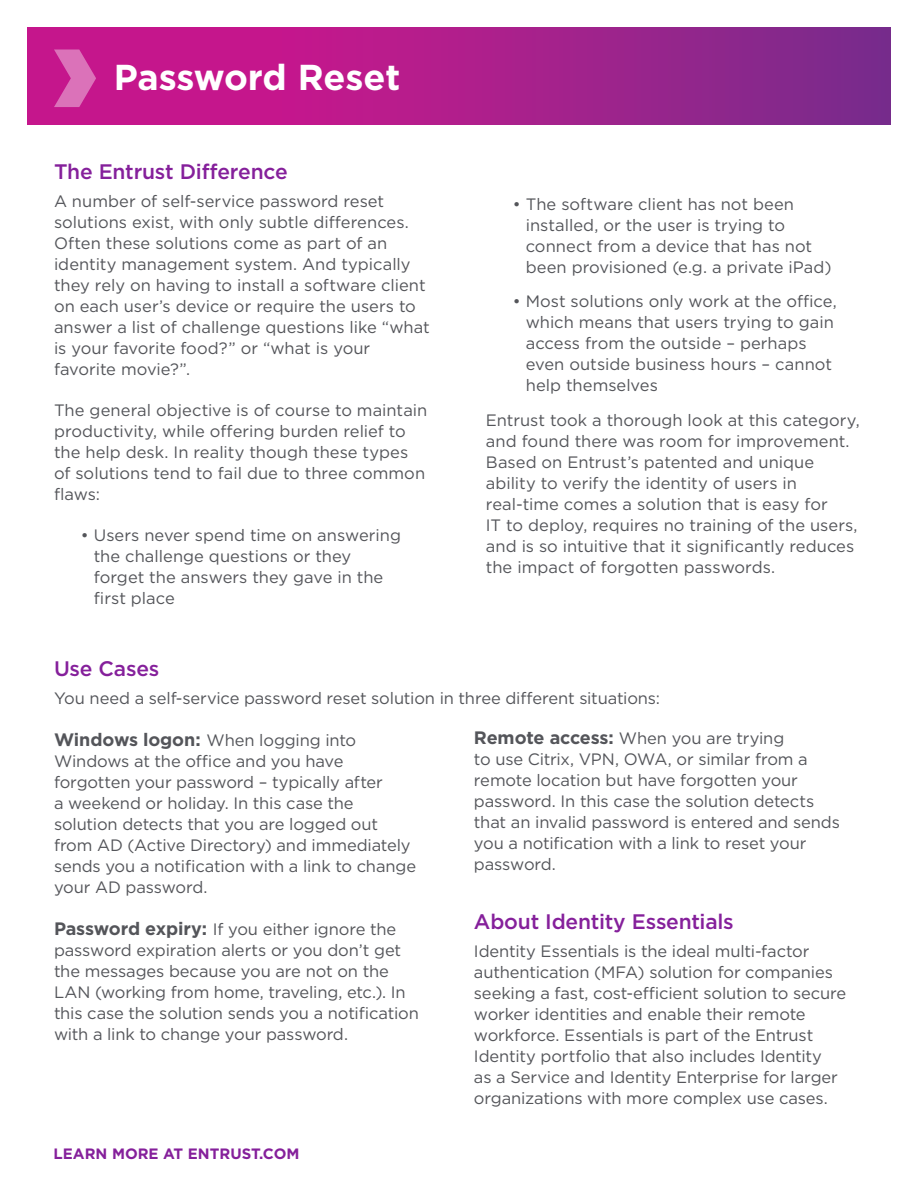
<style>
.page{position:relative;width:918px;height:1188px;background:#fff}
.page>*{position:absolute;margin:0;border:0;box-sizing:border-box;transform-origin:0 0}
.Product_Name{font:700 36px "Gotham";letter-spacing:-.01em;color:#fff}
.Subhead{font:500 21px "Gotham";letter-spacing:-.01em;color:#85209b}
.Subhead-2{font:16.5px/21px "Gotham";letter-spacing:-.005em;color:#54555a}
.Bullet_copy{font:16.5px/21px "Gotham";color:#54555a}
.CTA_URL_front{font:700 15px "Gotham";color:#85209b}
.s1{font-weight:700;font-size:18px}
</style>
<div class="page">
<svg style="left:27px;top:27px;width:864px;height:98px;background:#a91e8b"></svg>
<svg style="left:54px;top:50px;width:42px;height:57px;background:#d24da7"></svg>
<p class="Product_Name" style="left:114px;top:54px;width:288px">Password Reset</p>
<p class="Subhead" style="left:54px;top:158px;width:235px">The Entrust Difference</p>
<p class="Subhead-2" style="left:54px;top:190px;width:377px">A number of self-service password reset solutions exist, with only subtle differences.<br>Often these solutions come as part of an identity management system. And typically they rely on having to install a software client on each user’s device or require the users to answer a list of challenge questions like “what is your favorite food?” or “what is your favorite movie?”.</p>
<p class="Subhead-2" style="left:54px;top:399px;width:375px">The general objective is of course to maintain productivity, while offering burden relief to the help desk. In reality though these types of solutions tend to fail due to three common flaws:</p>
<p class="Bullet_copy" style="left:94px;top:524px;width:309px;text-indent:-13px">• Users never spend time on answering the challenge questions or they forget the answers they gave in the first place</p>
<p class="Bullet_copy" style="left:526px;top:193px;width:307px;text-indent:-13px">• The software client has not been installed, or the user is trying to connect from a device that has not been provisioned (e.g. a private iPad)</p>
<p class="Bullet_copy" style="left:526px;top:291px;width:313px;text-indent:-13px">• Most solutions only work at the office, which means that users trying to gain access from the outside – perhaps even outside business hours – cannot help themselves</p>
<p class="Subhead-2" style="left:486px;top:409px;width:375px">Entrust took a thorough look at this category, and found there was room for improvement.<br>Based on Entrust’s patented and unique ability to verify the identity of users in real-time comes a solution that is easy for<br>IT to deploy, requires no training of the users, and is so intuitive that it significantly reduces the impact of forgotten passwords.</p>
<p class="Subhead" style="left:54px;top:655px;width:107px">Use Cases</p>
<p class="Subhead-2" style="left:54px;top:687px;width:608px">You need a self-service password reset solution in three different situations:</p>
<p class="Subhead-2" style="left:54px;top:730px;width:364px"><span class="s1">Windows logon:</span> When logging into Windows at the office and you have forgotten your password – typically after<br>a weekend or holiday. In this case the solution detects that you are logged out from AD (Active Directory) and immediately sends you a notification with a link to change your AD password.</p>
<p class="Subhead-2" style="left:54px;top:918px;width:366px"><span class="s1">Password expiry:</span> If you either ignore the password expiration alerts or you don’t get the messages because you are not on the LAN (working from home, traveling, etc.). In this case the solution sends you a notification with a link to change your password.</p>
<p class="CTA_URL_front" style="left:54px;top:1144px;width:247px">LEARN MORE AT ENTRUST.COM</p>
<p class="Subhead-2" style="left:474px;top:727px;width:368px"><span class="s1">Remote access:</span> When you are trying<br>to use Citrix, VPN, OWA, or similar from a remote location but have forgotten your password. In this case the solution detects that an invalid password is entered and sends you a notification with a link to reset your password.</p>
<p class="Subhead" style="left:474px;top:908px;width:261px">About Identity Essentials</p>
<p class="Subhead-2" style="left:474px;top:940px;width:374px">Identity Essentials is the ideal multi-factor authentication (MFA) solution for companies seeking a fast, cost-efficient solution to secure worker identities and enable their remote workforce. Essentials is part of the Entrust Identity portfolio that also includes Identity<br>as a Service and Identity Enterprise for larger organizations with more complex use cases.</p>
</div>
